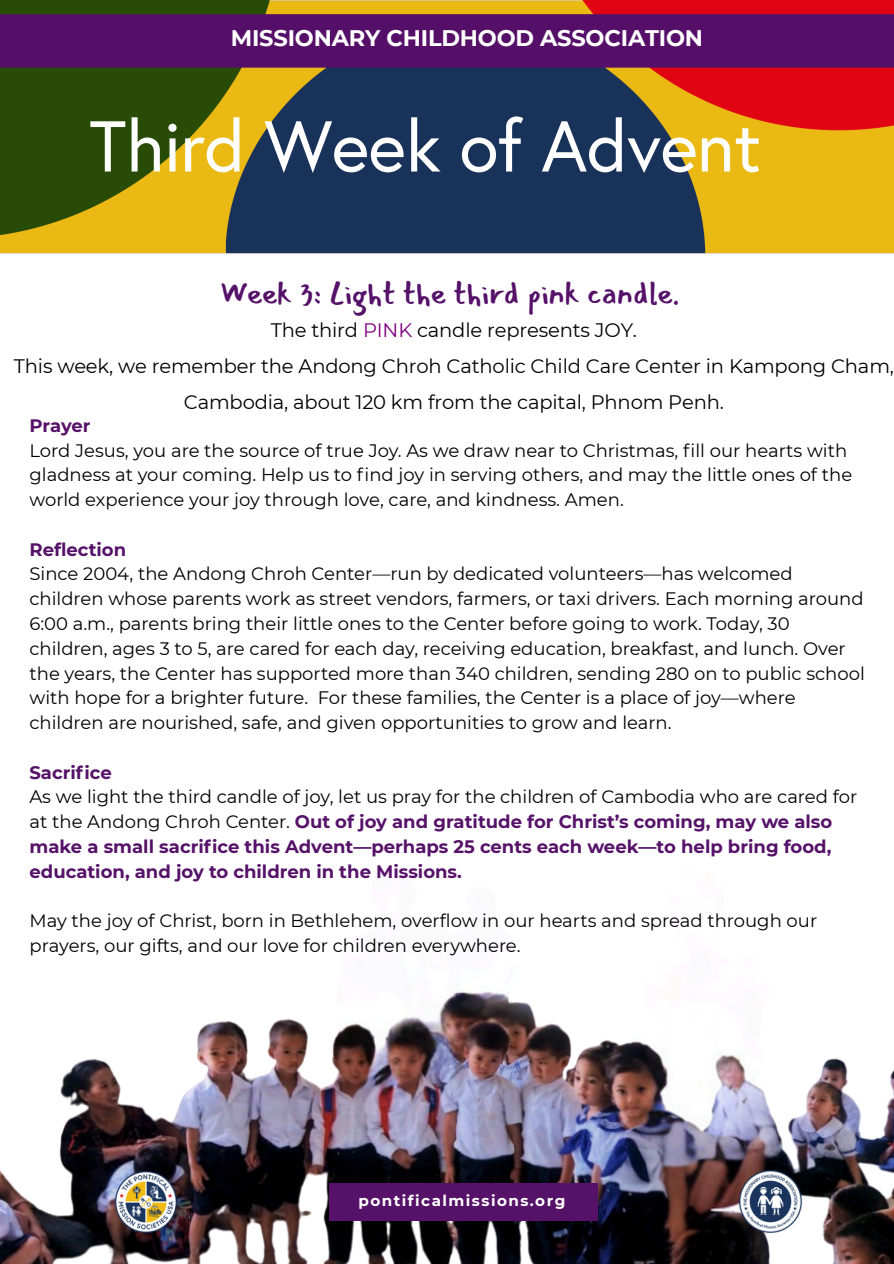
<style>
.page{position:relative;width:894px;height:1264px;background:#fff}
.page>*{position:absolute;margin:0;border:0;box-sizing:border-box;transform-origin:0 0}
.t1{font:71.7px "Europa";letter-spacing:-.005em;color:#fff}
.t2{font:31.5px "Mansalva";color:#561269}
.t3{font:700 22.5px "Montserrat";letter-spacing:-.01em;color:#fff}
.t4{font:19.5px/36px "Montserrat";letter-spacing:-.01em;color:#000;text-align:center}
.t5{font:18px/24.8px "Montserrat";color:#000}
.t6{font:700 18px/24.8px "Montserrat";color:#561269}
.t7{font:700 15.15px "Montserrat";letter-spacing:.095em;color:#fff}
.s1{color:#800080}
.s2{font-weight:400;color:#000}
</style>
<div class="page">
<img style="left:0;top:0;width:893px;height:254px">
<img style="left:0;top:991px;width:893px;height:272px">
<img style="left:110px;top:1165px;width:73px;height:73px">
<img style="left:733px;top:1164px;width:74px;height:74px">
<div style="left:329px;top:1182px;width:268px;height:38px;background:#561269"></div>
<p class="t3" style="left:231px;top:24px;width:473px">MISSIONARY CHILDHOOD ASSOCIATION</p>
<h1 class="t1" style="left:89px;top:103px;width:673px">Third Week of Advent</h1>
<h2 class="t2" style="left:220px;top:276px;width:460px">Week 3: Light the third pink candle.</h2>
<p class="t4" style="left:14px;top:311px;width:881px">The third <span class="s1">PINK</span> candle represents JOY.<br>This week, we remember the Andong Chroh Catholic Child Care Center in Kampong Cham,<br>Cambodia, about 120 km from the capital, Phnom Penh.</p>
<p class="t6" style="left:29px;top:413px;width:63px">Prayer</p>
<p class="t5" style="left:29px;top:438px;width:824px">Lord Jesus, you are the source of true Joy. As we draw near to Christmas, fill our hearts with gladness at your coming. Help us to find joy in serving others, and may the little ones of the world experience your joy through love, care, and kindness. Amen.</p>
<p class="t6" style="left:29px;top:537px;width:98px">Reflection</p>
<p class="t5" style="left:29px;top:561px;width:836px">Since 2004, the Andong Chroh Center—run by dedicated volunteers—has welcomed children whose parents work as street vendors, farmers, or taxi drivers. Each morning around 6:00 a.m., parents bring their little ones to the Center before going to work. Today, 30 children, ages 3 to 5, are cared for each day, receiving education, breakfast, and lunch. Over the years, the Center has supported more than 340 children, sending 280 on to public school with hope for a brighter future. For these families, the Center is a place of joy—where children are nourished, safe, and given opportunities to grow and learn.</p>
<p class="t6" style="left:29px;top:759px;width:84px">Sacrifice</p>
<p class="t6" style="left:29px;top:784px;width:829px"><span class="s2">As we light the third candle of joy, let us pray for the children of Cambodia who are cared for at the Andong Chroh Center.</span> Out of joy and gratitude for Christ’s coming, may we also make a small sacrifice this Advent—perhaps 25 cents each week—to help bring food, education, and joy to children in the Missions.</p>
<p class="t5" style="left:29px;top:908px;width:789px">May the joy of Christ, born in Bethlehem, overflow in our hearts and spread through our prayers, our gifts, and our love for children everywhere.</p>
<p class="t7" style="left:358px;top:1191px;width:208px">pontificalmissions.org</p>
</div>
